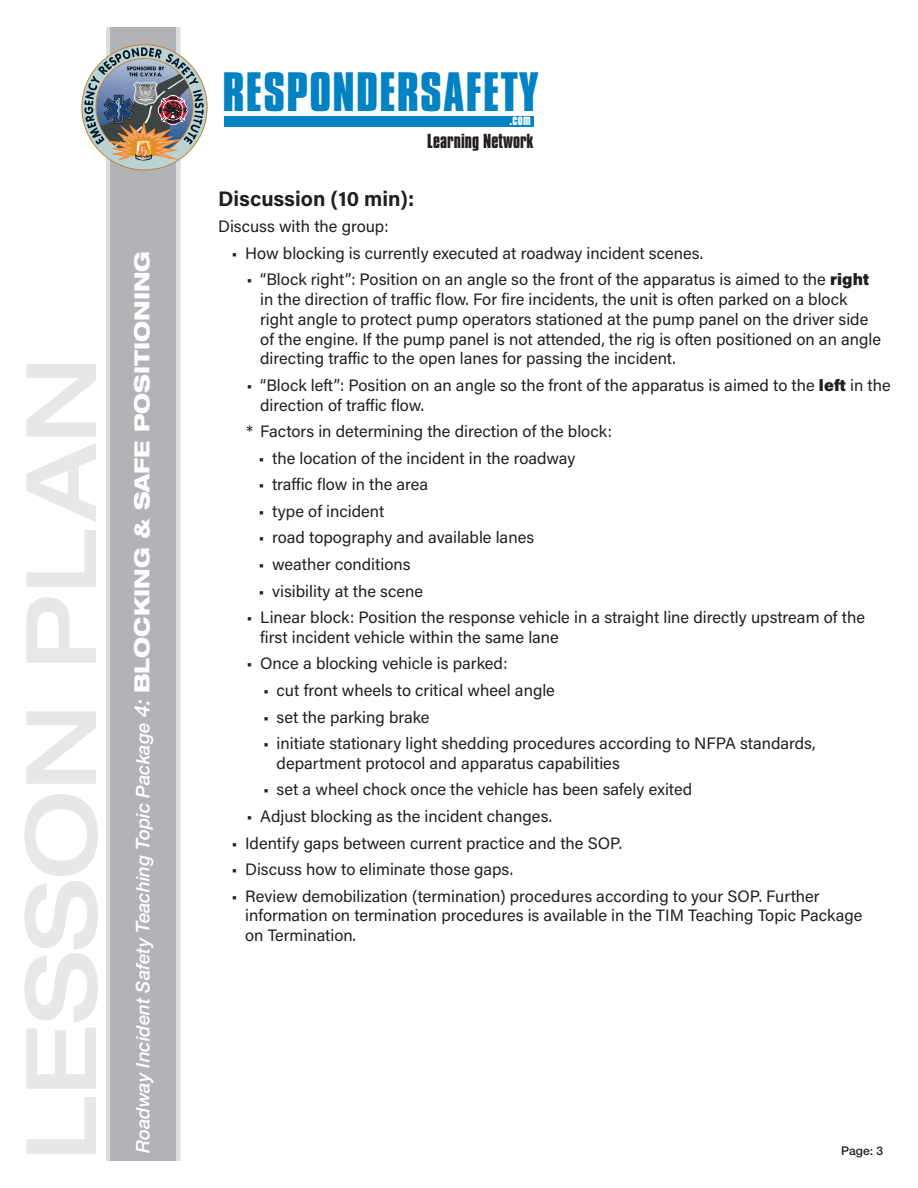
<style>
.page{position:relative;width:918px;height:1188px;background:#fff}
.page>*{position:absolute;margin:0;border:0;box-sizing:border-box;transform-origin:0 0}
.t1{font:500 expanded 97.5px "Helvetica Neue";color:#e6e7e9}
.t2{font:700 47.7px "Compacta BT";letter-spacing:.025em;color:#0082c3}
.t3{font:700 21px "Acumin Pro";color:#231f20}
.t4{font:italic 500 18.75px "Helvetica Neue";letter-spacing:-.01em;color:#fff}
.t5{font:700 17.55px "Compacta BT";color:#231f20}
.t6{font:16.5px/19.8px "Acumin Pro";color:#231f20}
.t7{font:700 12.6px "Compacta BT";color:#fff}
.t8{font:500 12px "Helvetica Neue";color:#231f20}
.s1{font-size:21px}
.s2{font-weight:800;font-style:normal;font-stretch:expanded;font-size:21px}
.s3{font-weight:900}
</style>
<div class="page">
<div style="left:224px;top:116px;width:310px;height:11px;background:#0082c3"></div>
<div style="left:106px;top:27px;width:5px;height:1134px;background:#dcdddf"></div>
<div style="left:111px;top:27px;width:65px;height:1134px;background:#b2b3b7"></div>
<div style="left:176px;top:27px;width:5px;height:1134px;background:#dcdddf"></div>
<img style="left:82px;top:45px;width:125px;height:125px">
<p class="t1" style="left:1px;top:1161px;width:806px;rotate:-90deg">LESSON PLAN</p>
<p class="t4" style="left:132px;top:1153px;width:904px;rotate:-90deg">Roadway Incident Safety Teaching Topic Package <span class="s1">4:</span> <span class="s2">BLOCKING &amp; SAFE POSITIONING</span></p>
<h2 class="t2" style="left:223px;top:63px;width:317px">RESPONDERSAFETY</h2>
<p class="t7" style="left:509px;top:113px;width:23px">.com</p>
<p class="t5" style="left:427px;top:131px;width:108px">Learning Network</p>
<p class="t3" style="left:218px;top:183px;width:198px">Discussion (10 min):</p>
<p class="t6" style="left:218px;top:216px;width:172px">Discuss with the group:</p>
<p class="t6" style="left:232px;top:242px;width:473px">• How blocking is currently executed at roadway incident scenes.</p>
<p class="t6" style="left:260px;top:269px;width:623px;text-indent:-14px">• “Block right”: Position on an angle so the front of the apparatus is aimed to the <span class="s3">right </span>in the direction of traffic flow. For fire incidents, the unit is often parked on a block right angle to protect pump operators stationed at the pump panel on the driver side of the engine. If the pump panel is not attended, the rig is often positioned on an angle directing traffic to the open lanes for passing the incident.</p>
<p class="t6" style="left:260px;top:375px;width:632px;text-indent:-14px">• “Block left”: Position on an angle so the front of the apparatus is aimed to the <span class="s3">left</span> in the direction of traffic flow.</p>
<p class="t6" style="left:247px;top:421px;width:367px">* Factors in determining the direction of the block:</p>
<p class="t6" style="left:259px;top:447px;width:318px">• the location of the incident in the roadway</p>
<p class="t6" style="left:259px;top:474px;width:171px">• traffic flow in the area</p>
<p class="t6" style="left:259px;top:501px;width:127px">• type of incident</p>
<p class="t6" style="left:259px;top:527px;width:277px">• road topography and available lanes</p>
<p class="t6" style="left:259px;top:554px;width:153px">• weather conditions</p>
<p class="t6" style="left:259px;top:580px;width:166px">• visibility at the scene</p>
<p class="t6" style="left:260px;top:607px;width:606px;text-indent:-14px">• Linear block: Position the response vehicle in a straight line directly upstream of the first incident vehicle within the same lane</p>
<p class="t6" style="left:247px;top:653px;width:262px">• Once a blocking vehicle is parked:</p>
<p class="t6" style="left:263px;top:680px;width:293px">• cut front wheels to critical wheel angle</p>
<p class="t6" style="left:263px;top:706px;width:168px">• set the parking brake</p>
<p class="t6" style="left:277px;top:733px;width:541px;text-indent:-14px">• initiate stationary light shedding procedures according to NFPA standards, department protocol and apparatus capabilities</p>
<p class="t6" style="left:263px;top:779px;width:431px">• set a wheel chock once the vehicle has been safely exited</p>
<p class="t6" style="left:247px;top:806px;width:307px">• Adjust blocking as the incident changes.</p>
<p class="t6" style="left:232px;top:832px;width:392px">• Identify gaps between current practice and the SOP.</p>
<p class="t6" style="left:232px;top:859px;width:283px">• Discuss how to eliminate those gaps.</p>
<p class="t6" style="left:245px;top:885px;width:619px;text-indent:-14px">• Review demobilization (termination) procedures according to your SOP. Further information on termination procedures is available in the TIM Teaching Topic Package on Termination.</p>
<p class="t8" style="left:841px;top:1143px;width:43px">Page: 3</p>
</div>
